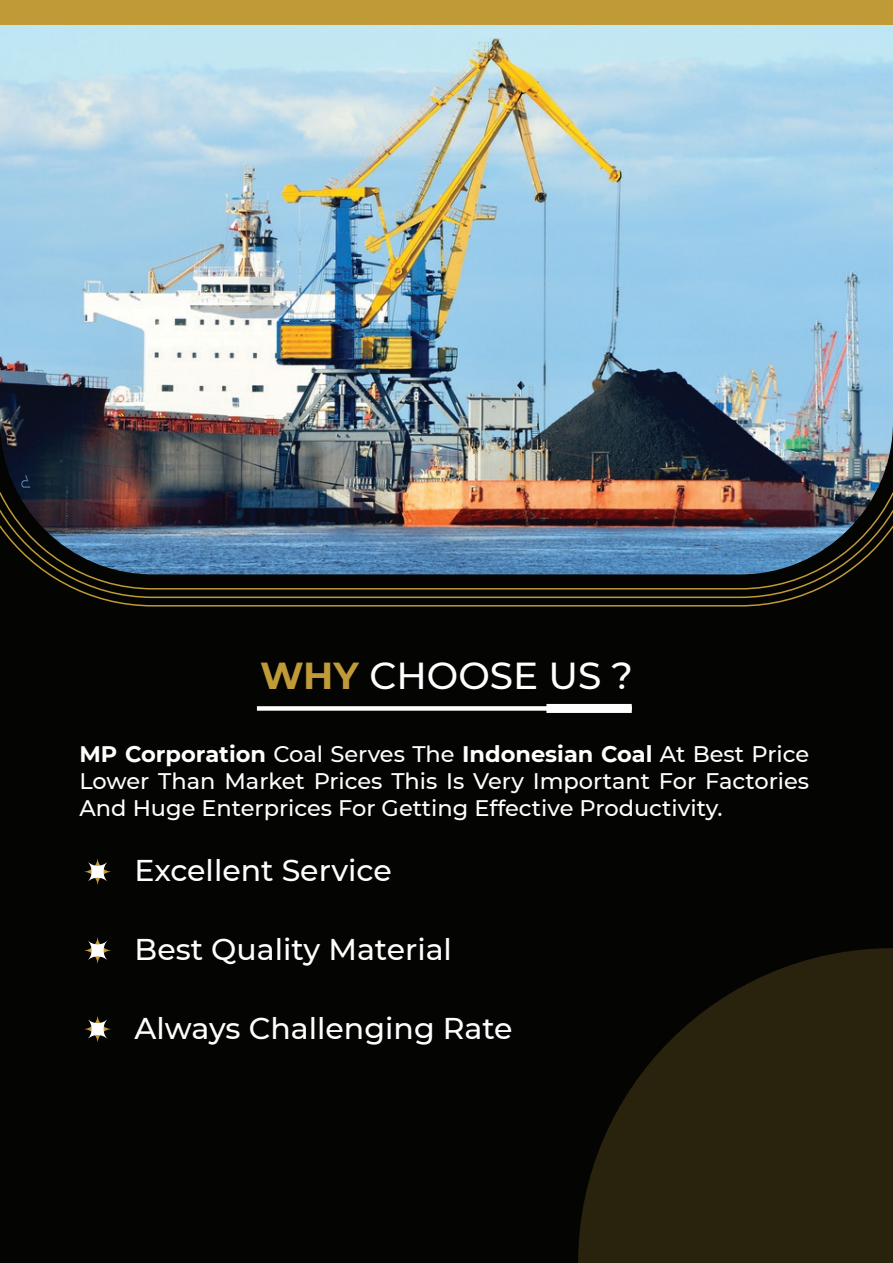
<style>
.page{position:relative;width:893px;height:1263px;background:#040503}
.page>*{position:absolute;margin:0;border:0;box-sizing:border-box;transform-origin:0 0}
.t1{font:500 37.5px "Montserrat";color:#fff}
.t2{font:500 30px "Montserrat";color:#fff}
.t3{font:500 22.5px/27px "Montserrat";color:#fff;text-align:justify}
.s1{font-weight:700;color:#c19a38}
.s2{font-weight:700}
</style>
<div class="page">
<svg style="left:100px;top:599px;width:693px;height:8px"></svg>
<svg style="left:76px;top:590px;width:741px;height:9px"></svg>
<svg style="left:47px;top:574px;width:799px;height:16px"></svg>
<img style="left:0;top:24px;width:893px;height:550px">
<div style="left:0;top:0;width:893px;height:24px;background:#c19a38"></div>
<div style="left:257px;top:706px;width:375px;height:5px;background:#fff"></div>
<div style="left:546px;top:704px;width:86px;height:9px;background:#fff"></div>
<svg style="left:83px;top:857px;width:29px;height:29px"></svg>
<svg style="left:87px;top:861px;width:21px;height:21px"></svg>
<svg style="left:83px;top:936px;width:29px;height:29px"></svg>
<svg style="left:87px;top:940px;width:21px;height:20px"></svg>
<svg style="left:83px;top:1015px;width:29px;height:28px"></svg>
<svg style="left:87px;top:1019px;width:21px;height:20px"></svg>
<svg style="left:578px;top:948px;width:315px;height:315px;fill:#29220d"></svg>
<h1 class="t1" style="left:260px;top:650px;width:374px"><span class="s1">WHY</span> CHOOSE US ?</h1>
<p class="t3" style="left:79px;top:739px;width:731px"><span class="s2">MP Corporation</span> Coal Serves The <span class="s2">Indonesian Coal</span> At Best Price Lower Than Market Prices This Is Very Important For Factories And Huge Enterprices For Getting Effective Productivity.</p>
<h2 class="t2" style="left:135px;top:850px;width:259px">Excellent Service</h2>
<h2 class="t2" style="left:135px;top:928px;width:319px">Best Quality Material</h2>
<h2 class="t2" style="left:135px;top:1007px;width:379px">Always Challenging Rate</h2>
</div>
